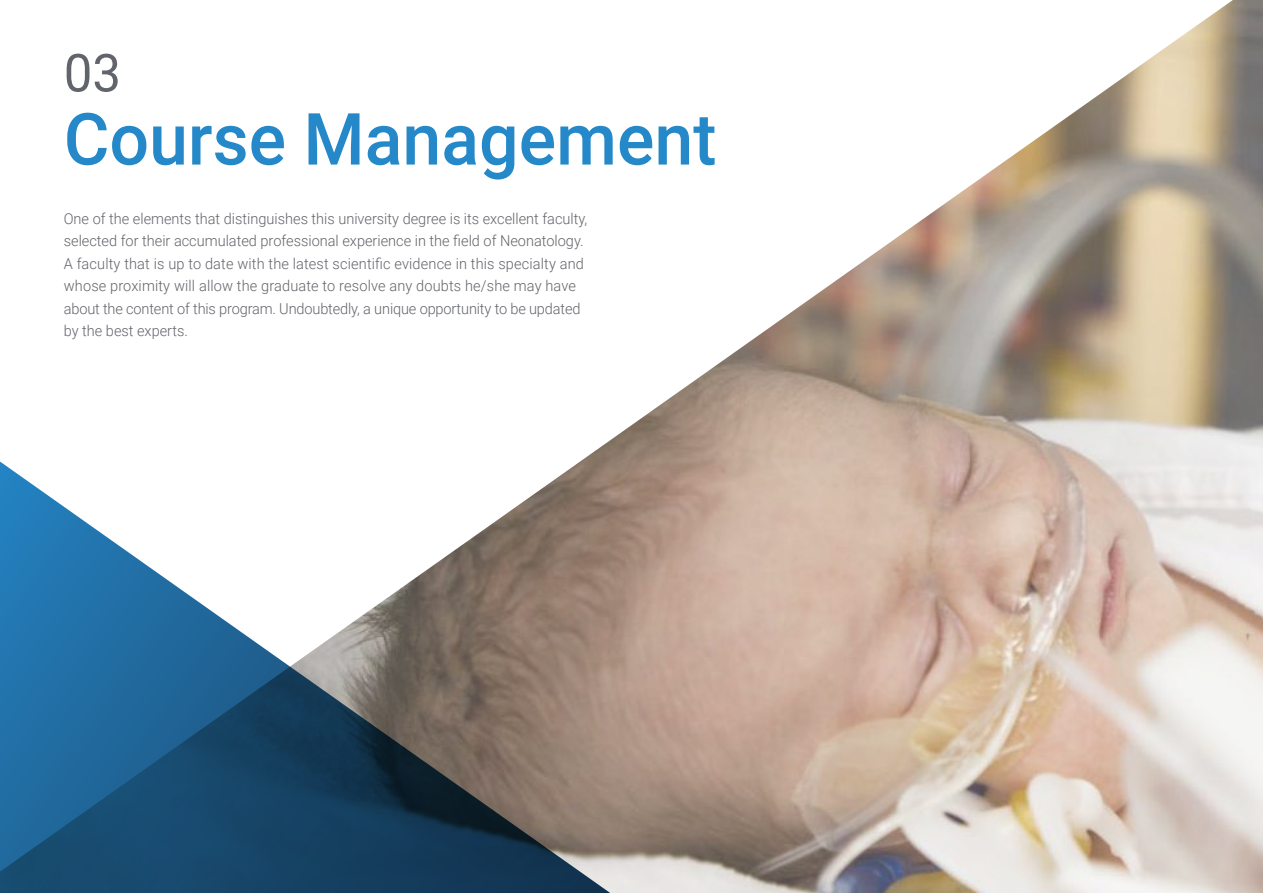
<style>
.page{position:relative;width:1263px;height:893px;background:#fff}
.page>*{position:absolute;margin:0;border:0;box-sizing:border-box;transform-origin:0 0}
.t1{font:500 72px "Roboto";color:#2488c9}
.t2{font:52.5px "Roboto";color:#61646a}
.t3{font:300 15px/22.5px "Roboto";color:#61646a}
</style>
<div class="page">
<img style="left:602px;top:0;width:661px;height:893px">
<svg style="left:0;top:446px;width:640px;height:447px"></svg>
<h2 class="t2" style="left:64px;top:36px;width:59px">03</h2>
<h1 class="t1" style="left:64px;top:89px;width:654px">Course Management</h1>
<p class="t3" style="left:64px;top:207px;width:525px">One of the elements that distinguishes this university degree is its excellent faculty, selected for their accumulated professional experience in the field of Neonatology.<br>A faculty that is up to date with the latest scientific evidence in this specialty and whose proximity will allow the graduate to resolve any doubts he/she may have about the content of this program. Undoubtedly, a unique opportunity to be updated by the best experts.</p>
</div>
